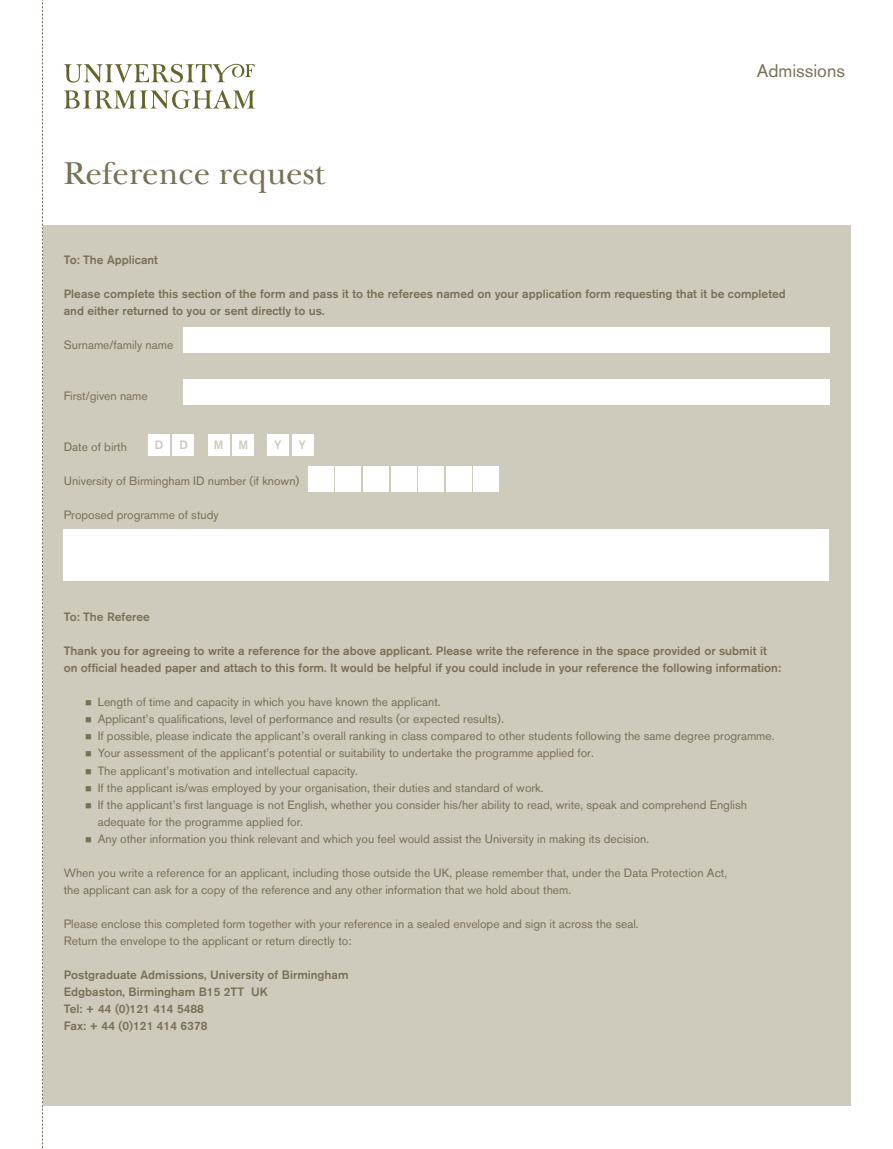
<style>
.page{position:relative;width:893px;height:1149px;background:#fff}
.page>*{position:absolute;margin:0;border:0;box-sizing:border-box;transform-origin:0 0}
.t1{font:33px "New Baskerville LT";color:#797156}
.t2{font:18px "Akzidenz Grotesk BQ";color:#797156}
.t3{font:12px/17px "Akzidenz Grotesk BQ";color:#797156}
.t4{font:500 12px/17px "Akzidenz Grotesk BQ";color:#797156}
.t5{font:500 12px "Akzidenz Grotesk BQ";color:#cecabc}
</style>
<div class="page">
<div style="left:43px;top:225px;width:807px;height:881px;background:#cecabc"></div>
<svg style="left:64px;top:64px;width:191px;height:19px"></svg>
<svg style="left:64px;top:90px;width:191px;height:19px"></svg>
<div style="left:148px;top:434px;width:22px;height:21px;background:#fff"></div>
<div style="left:173px;top:434px;width:21px;height:21px;background:#fff"></div>
<div style="left:208px;top:434px;width:21px;height:21px;background:#fff"></div>
<div style="left:232px;top:434px;width:22px;height:21px;background:#fff"></div>
<div style="left:268px;top:434px;width:21px;height:21px;background:#fff"></div>
<div style="left:292px;top:434px;width:21px;height:21px;background:#fff"></div>
<svg style="left:42px;top:0;width:1px;height:1148px"></svg>
<div style="left:183px;top:327px;width:646px;height:26px;background:#fff"></div>
<div style="left:183px;top:378px;width:646px;height:26px;background:#fff"></div>
<div style="left:308px;top:466px;width:26px;height:25px;background:#fff"></div>
<div style="left:336px;top:466px;width:25px;height:25px;background:#fff"></div>
<div style="left:363px;top:466px;width:26px;height:25px;background:#fff"></div>
<div style="left:391px;top:466px;width:25px;height:25px;background:#fff"></div>
<div style="left:419px;top:466px;width:25px;height:25px;background:#fff"></div>
<div style="left:446px;top:466px;width:26px;height:25px;background:#fff"></div>
<div style="left:64px;top:529px;width:765px;height:51px;background:#fff"></div>
<div style="left:474px;top:465px;width:25px;height:26px;background:#fff"></div>
<h1 class="t1" style="left:64px;top:162px;width:263px">Reference request</h1>
<h2 class="t2" style="left:757px;top:64px;width:90px">Admissions</h2>
<p class="t4" style="left:64px;top:252px;width:96px">To: The Applicant</p>
<p class="t4" style="left:64px;top:286px;width:724px">Please complete this section of the form and pass it to the referees named on your application form requesting that it be completed and either returned to you or sent directly to us.</p>
<p class="t3" style="left:64px;top:337px;width:111px">Surname/family name</p>
<p class="t3" style="left:64px;top:388px;width:86px">First/given name</p>
<p class="t3" style="left:64px;top:439px;width:65px">Date of birth</p>
<p class="t3" style="left:64px;top:473px;width:237px">University of Birmingham ID number (if known)</p>
<p class="t3" style="left:64px;top:507px;width:157px">Proposed programme of study</p>
<p class="t5" style="left:155px;top:440px;width:10px">D</p>
<p class="t5" style="left:179px;top:440px;width:10px">D</p>
<p class="t5" style="left:214px;top:440px;width:36px">M M</p>
<p class="t5" style="left:274px;top:440px;width:9px">Y</p>
<p class="t5" style="left:298px;top:440px;width:9px">Y</p>
<p class="t4" style="left:64px;top:609px;width:88px">To: The Referee</p>
<p class="t4" style="left:64px;top:643px;width:719px">Thank you for agreeing to write a reference for the above applicant. Please write the reference in the space provided or submit it on official headed paper and attach to this form. It would be helpful if you could include in your reference the following information:</p>
<p class="t3" style="left:98px;top:694px;width:678px">Length of time and capacity in which you have known the applicant.<br>Applicant’s qualifications, level of performance and results (or expected results).<br>If possible, please indicate the applicant’s overall ranking in class compared to other students following the same degree programme.<br>Your assessment of the applicant’s potential or suitability to undertake the programme applied for.<br>The applicant’s motivation and intellectual capacity.<br>If the applicant is/was employed by your organisation, their duties and standard of work.<br>If the applicant’s first language is not English, whether you consider his/her ability to read, write, speak and comprehend English adequate for the programme applied for.<br>Any other information you think relevant and which you feel would assist the University in making its decision.</p>
<p class="t3" style="left:64px;top:865px;width:665px">When you write a reference for an applicant, including those outside the UK, please remember that, under the Data Protection Act, the applicant can ask for a copy of the reference and any other information that we hold about them.</p>
<p class="t3" style="left:64px;top:916px;width:576px">Please enclose this completed form together with your reference in a sealed envelope and sign it across the seal.<br>Return the envelope to the applicant or return directly to:</p>
<p class="t4" style="left:64px;top:966px;width:286px">Postgraduate Admissions, University of Birmingham Edgbaston, Birmingham B15 2TT UK<br>Tel: + 44 (0)121 414 5488<br>Fax: + 44 (0)121 414 6378</p>
</div>
